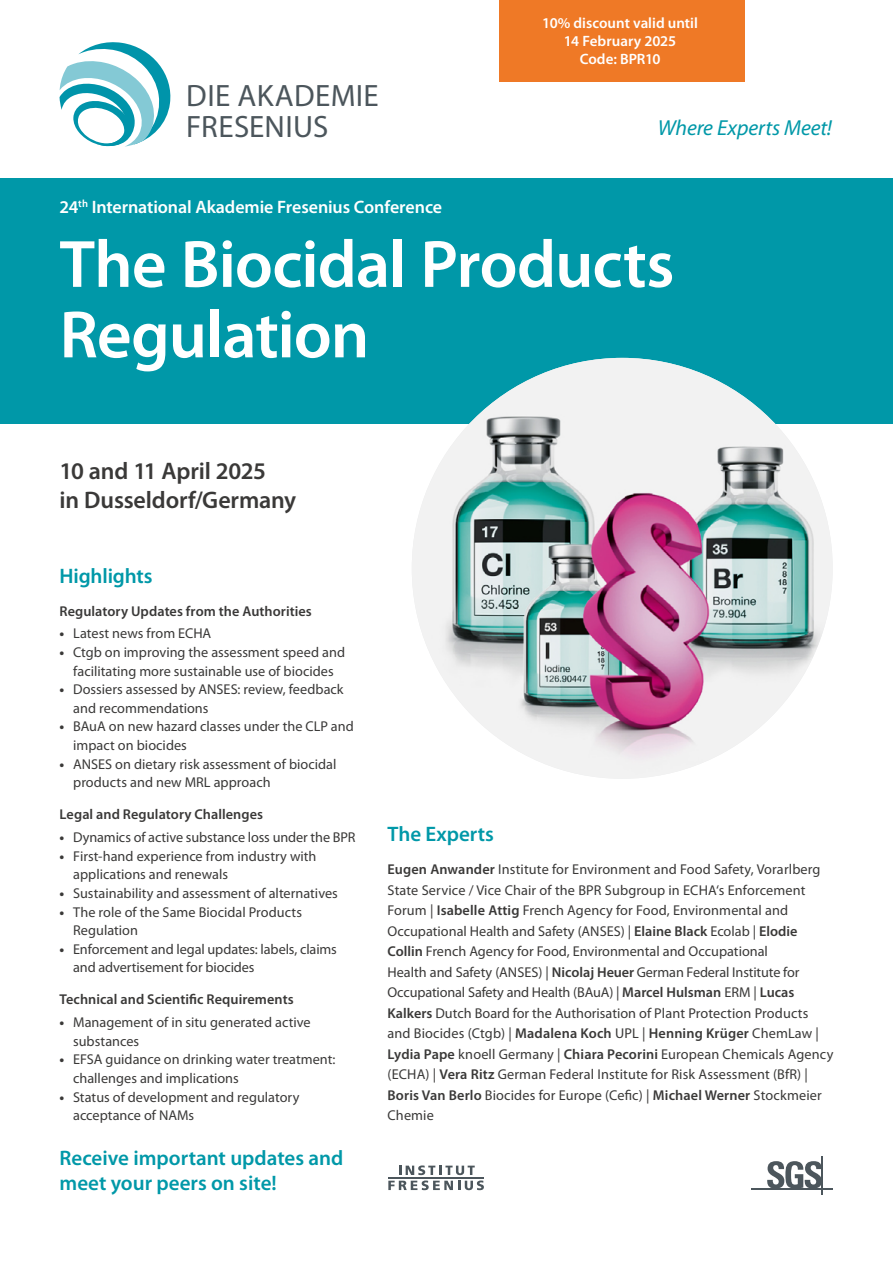
<style>
.page{position:relative;width:893px;height:1263px;background:#fff}
.page>*{position:absolute;margin:0;border:0;box-sizing:border-box;transform-origin:0 0}
.t1{font:600 67.5px/70.5px "Myriad Pro";letter-spacing:-.015em;color:#fff}
.t2{font:31.05px/31px "Myriad Pro";letter-spacing:.01em;color:#4c565c}
.t3{font:600 24px/28.8px "Myriad Pro";letter-spacing:-.01em;color:#3a3938}
.t4{font:italic 21.75px "Myriad Pro";letter-spacing:-.005em;color:#0098a8}
.t5{font:600 21px/25.2px "Myriad Pro";color:#0098a8}
.t6{font:600 18px "Myriad Pro";letter-spacing:-.005em;color:#fff}
.t7{font:600 15px/18px "Myriad Pro";color:#fff;text-align:center}
.t8{font:14.25px/20.5px "Myriad Pro";color:#3a3938}
.t9{font:600 14.25px "Myriad Pro";letter-spacing:.005em;color:#3a3938}
.s1{font-weight:700}
.s2{font-weight:600}
</style>
<div class="page">
<div style="left:0;top:178px;width:893px;height:245px;background:#0098a8"></div>
<svg style="left:60px;top:42px;width:111px;height:105px"></svg>
<svg style="left:388px;top:1165px;width:96px;height:25px"></svg>
<hr style="left:388px;top:1177px;width:96px;height:2px;background:#4c565c">
<svg style="left:767px;top:1161px;width:55px;height:27px"></svg>
<hr style="left:751px;top:1188px;width:81px;height:1px;background:#4c565c">
<hr style="left:822px;top:1157px;width:1px;height:38px;background:#4c565c">
<img style="left:412px;top:358px;width:421px;height:421px;border-radius:210px">
<div style="left:499px;top:0;width:246px;height:81px;background:#ef7926"></div>
<h2 class="t2" style="left:186px;top:79px;width:194px">DIE AKADEMIE<br>FRESENIUS</h2>
<p class="t6" style="left:60px;top:196px;width:384px">24<sup>th</sup> International Akademie Fresenius Conference</p>
<p class="t7" style="left:542px;top:14px;width:157px">10% discount valid until<br>14 February 2025<br>Code: BPR10</p>
<h3 class="t4" style="left:658px;top:114px;width:176px">Where Experts Meet!</h3>
<h1 class="t1" style="left:60px;top:227px;width:616px">The Biocidal Products<br>Regulation</h1>
<h3 class="t3" style="left:60px;top:456px;width:238px">10 and 11 April 2025<br>in Dusseldorf/Germany</h3>
<h3 class="t5" style="left:60px;top:563px;width:95px">Highlights</h3>
<p class="t9" style="left:60px;top:602px;width:254px">Regulatory Updates from the Authorities</p>
<p class="t8" style="left:60px;top:623px;width:153px"><span class="s1">•</span> Latest news from ECHA</p>
<p class="t8" style="left:60px;top:643px;width:287px;line-height:18.6px;text-align:center"><span class="s1">•</span> Ctgb on improving the assessment speed and facilitating more sustainable use of biocides</p>
<p class="t8" style="left:73px;top:680px;width:272px;line-height:18.6px;text-indent:-14px"><span class="s1">•</span> Dossiers assessed by ANSES: review, feedback and recommendations</p>
<p class="t8" style="left:73px;top:717px;width:282px;line-height:18.6px;text-indent:-14px"><span class="s1">•</span> BAuA on new hazard classes under the CLP and impact on biocides</p>
<p class="t8" style="left:73px;top:754px;width:265px;line-height:18.6px;text-indent:-14px"><span class="s1">•</span> ANSES on dietary risk assessment of biocidal products and new MRL approach</p>
<p class="t9" style="left:60px;top:805px;width:205px">Legal and Regulatory Challenges</p>
<p class="t8" style="left:60px;top:827px;width:297px"><span class="s1">•</span> Dynamics of active substance loss under the BPR</p>
<p class="t8" style="left:73px;top:846px;width:245px;line-height:18.6px;text-indent:-14px"><span class="s1">•</span> First-hand experience from industry with applications and renewals</p>
<p class="t8" style="left:60px;top:883px;width:280px"><span class="s1">•</span> Sustainability and assessment of alternatives</p>
<p class="t8" style="left:73px;top:902px;width:230px;line-height:18.6px;text-indent:-14px"><span class="s1">•</span> The role of the Same Biocidal Products<br>Regulation</p>
<p class="t8" style="left:73px;top:939px;width:265px;line-height:18.6px;text-indent:-14px"><span class="s1">•</span> Enforcement and legal updates: labels, claims and advertisement for biocides</p>
<p class="t9" style="left:60px;top:990px;width:236px">Technical and Scientific Requirements</p>
<p class="t8" style="left:73px;top:1013px;width:239px;line-height:18.6px;text-indent:-14px"><span class="s1">•</span> Management of in situ generated active substances</p>
<p class="t8" style="left:73px;top:1050px;width:264px;line-height:18.6px;text-indent:-14px"><span class="s1">•</span> EFSA guidance on drinking water treatment: challenges and implications</p>
<p class="t8" style="left:73px;top:1087px;width:228px;line-height:18.6px;text-indent:-14px"><span class="s1">•</span> Status of development and regulatory acceptance of NAMs</p>
<h3 class="t5" style="left:60px;top:1145px;width:285px">Receive important updates and meet your peers on site!</h3>
<h3 class="t5" style="left:388px;top:821px;width:108px">The Experts</h3>
<p class="t8" style="left:388px;top:859px;width:447px"><span class="s2">Eugen Anwander</span> Institute for Environment and Food Safety, Vorarlberg State Service / Vice Chair of the BPR Subgroup in ECHA‘s Enforcement Forum | <span class="s2">Isabelle Attig</span> French Agency for Food, Environmental and Occupational Health and Safety (ANSES) | <span class="s2">Elaine Black</span> Ecolab | <span class="s2">Elodie Collin</span> French Agency for Food, Environmental and Occupational<br>Health and Safety (ANSES) | <span class="s2">Nicolaj Heuer</span> German Federal Institute for Occupational Safety and Health (BAuA) | <span class="s2">Marcel Hulsman</span> ERM | <span class="s2">Lucas Kalkers</span> Dutch Board for the Authorisation of Plant Protection Products and Biocides (Ctgb) | <span class="s2">Madalena Koch</span> UPL | <span class="s2">Henning Krüger</span> ChemLaw | <span class="s2">Lydia Pape</span> knoell Germany | <span class="s2">Chiara Pecorini</span> European Chemicals Agency (ECHA) | <span class="s2">Vera Ritz</span> German Federal Institute for Risk Assessment (BfR) | <span class="s2">Boris Van Berlo</span> Biocides for Europe (Cefic) | <span class="s2">Michael Werner</span> Stockmeier Chemie</p>
</div>
